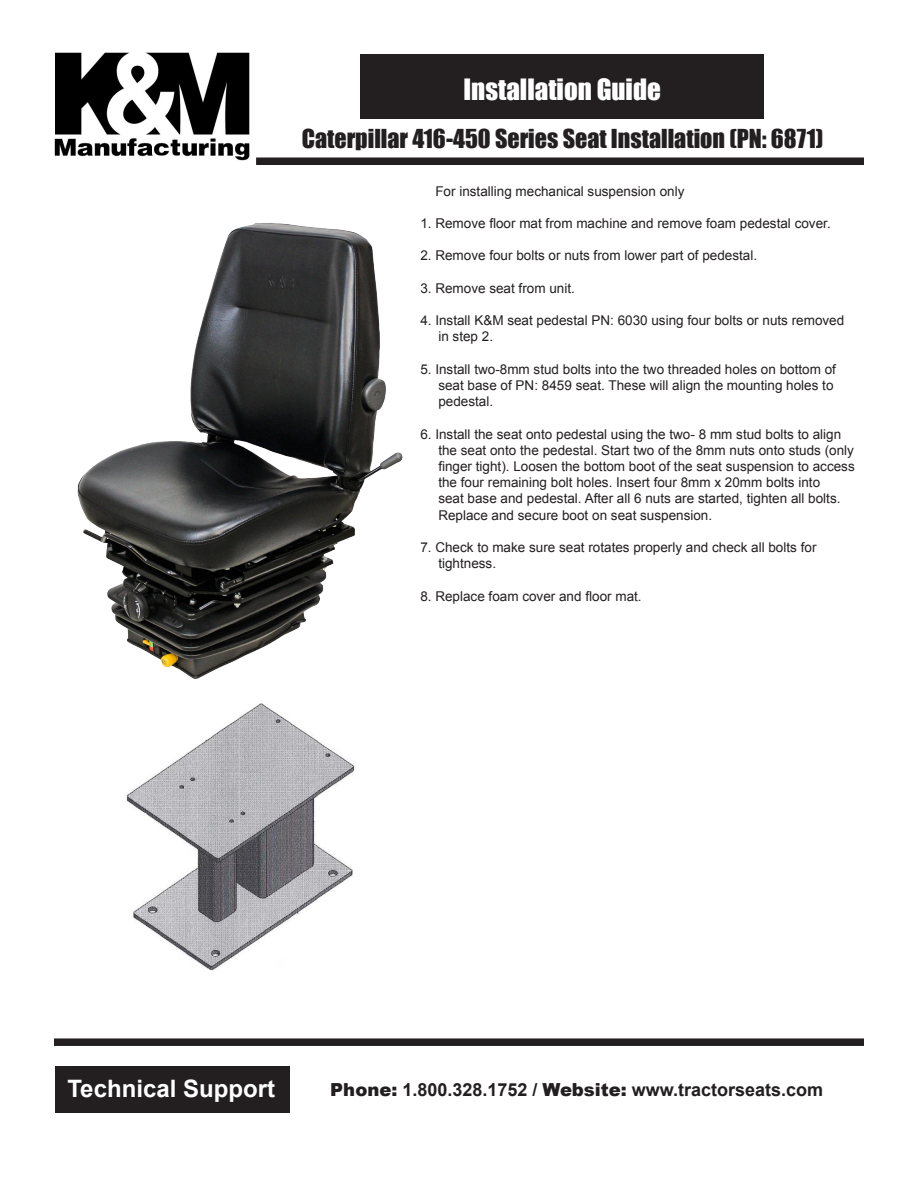
<style>
.page{position:relative;width:918px;height:1188px;background:#fff}
.page>*{position:absolute;margin:0;border:0;box-sizing:border-box;transform-origin:0 0}
.t1{font:27px "Impact";color:#fff}
.t2{font:24px "Impact";color:#231f20}
.t3{font:700 24px "Arial";color:#fff}
.t4{font:700 18px "Arial";color:#231f20}
.t5{font:13.5px/16.2px "Arial";color:#231f20}
.s1{font-weight:900}
</style>
<div class="page">
<div style="left:361px;top:54px;width:403px;height:64px;background:#231f20"></div>
<div style="left:256px;top:158px;width:608px;height:7px;background:#231f20"></div>
<div style="left:54px;top:1038px;width:810px;height:8px;background:#231f20"></div>
<img style="left:54px;top:52px;width:196px;height:109px">
<div style="left:55px;top:1066px;width:235px;height:47px;background:#231f20"></div>
<img style="left:77px;top:223px;width:326px;height:456px">
<img style="left:126px;top:703px;width:229px;height:268px">
<p class="t1" style="left:464px;top:68px;width:199px">Installation Guide</p>
<p class="t2" style="left:302px;top:120px;width:523px">Caterpillar 416-450 Series Seat Installation (PN: 6871)</p>
<p class="t5" style="left:435px;top:183px;width:251px">For installing mechanical suspension only</p>
<p class="t5" style="left:420px;top:215px;width:412px">1. Remove floor mat from machine and remove foam pedestal cover.</p>
<p class="t5" style="left:420px;top:248px;width:338px">2. Remove four bolts or nuts from lower part of pedestal.</p>
<p class="t5" style="left:420px;top:280px;width:156px">3. Remove seat from unit.</p>
<p class="t5" style="left:438px;top:312px;width:407px;text-indent:-18px">4. Install K&amp;M seat pedestal PN: 6030 using four bolts or nuts removed in step 2.</p>
<p class="t5" style="left:438px;top:361px;width:399px;text-indent:-18px">5. Install two-8mm stud bolts into the two threaded holes on bottom of seat base of PN: 8459 seat. These will align the mounting holes to pedestal.</p>
<p class="t5" style="left:438px;top:426px;width:418px;text-indent:-18px">6. Install the seat onto pedestal using the two- 8 mm stud bolts to align the seat onto the pedestal. Start two of the 8mm nuts onto studs (only finger tight). Loosen the bottom boot of the seat suspension to access the four remaining bolt holes. Insert four 8mm x 20mm bolts into<br>seat base and pedestal. After all 6 nuts are started, tighten all bolts.<br>Replace and secure boot on seat suspension.</p>
<p class="t5" style="left:438px;top:539px;width:380px;text-indent:-18px">7. Check to make sure seat rotates properly and check all bolts for tightness.</p>
<p class="t5" style="left:420px;top:588px;width:223px">8. Replace foam cover and floor mat.</p>
<p class="t3" style="left:67px;top:1072px;width:209px">Technical Support</p>
<p class="t4" style="left:330px;top:1077px;width:494px"><span class="s1">Phone:</span> 1.800.328.1752 / <span class="s1">Website:</span> www.tractorseats.com</p>
</div>
